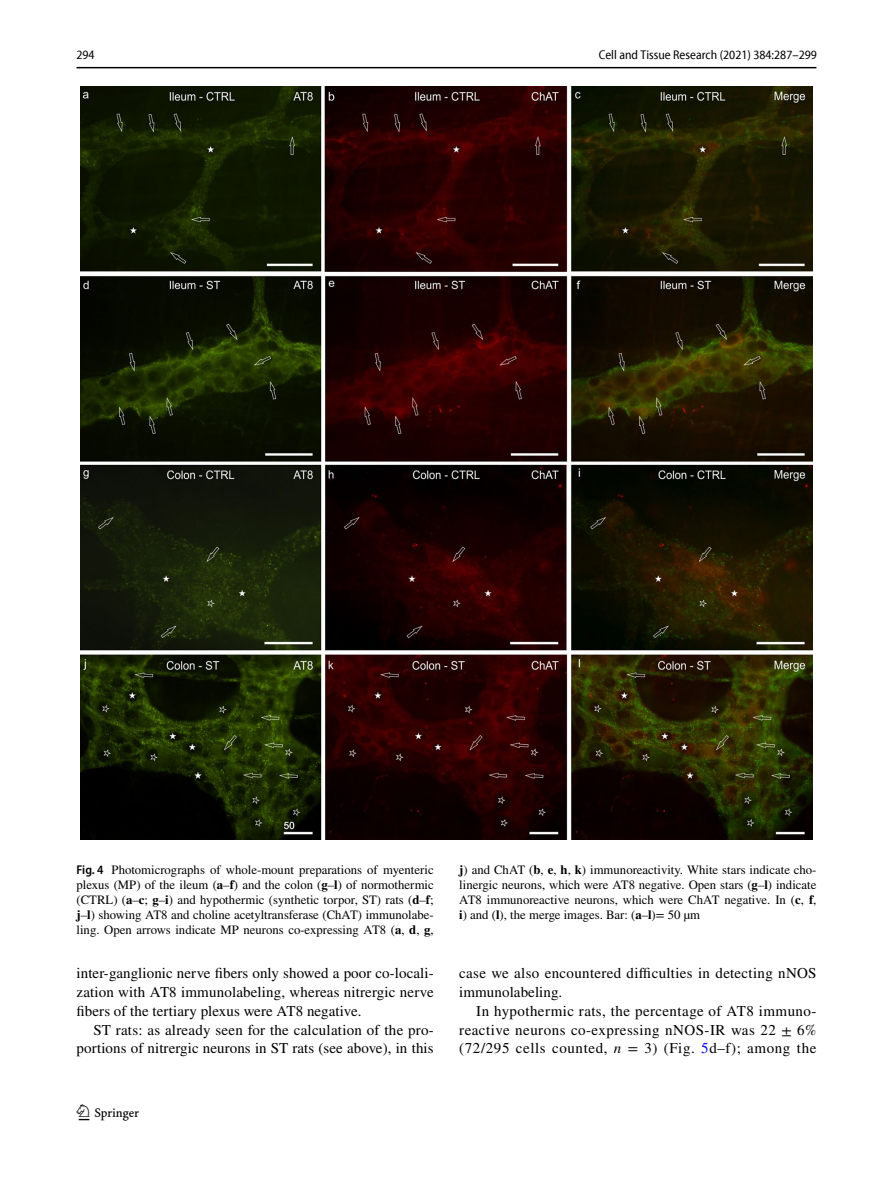
<style>
.page{position:relative;width:893px;height:1187px;background:#fff}
.page>*{position:absolute;margin:0;border:0;box-sizing:border-box;transform-origin:0 0}
.t1{font:22.5px "Springnew Regular 2";color:#000}
.t2{font:15px/18.8px "STIX";letter-spacing:.015em;color:#000;text-align:justify}
.t3{font:12.75px/15px "STIX";color:#000;text-align:justify}
.t4{font:semi-condensed 12.75px "Myriad Pro Unic";color:#000}
.t5{font:12.75px "Myriad Pro Unic Semi Condensed 2";color:#000}
.s1{font-family:"Myriad Pro";font-weight:600;font-stretch:semi-condensed}
.s2{font-weight:700}
.s3{font-style:italic}
.s4{color:#00f}
</style>
<div class="page">
<hr style="left:77px;top:67px;width:739px;height:1px;background:#000">
<img style="left:81px;top:87px;width:731px;height:752px">
<p class="t5" style="left:76px;top:50px;width:20px">294</p>
<p class="t4" style="left:599px;top:50px;width:220px">Cell and Tissue Research (2021) 384:287–299</p>
<p class="t3" style="left:77px;top:863px;width:359px"><span class="s1">Fig. 4</span> Photomicrographs of whole-mount preparations of myenteric plexus (MP) of the ileum (<span class="s2">a</span>–<span class="s2">f</span>) and the colon (<span class="s2">g</span>–<span class="s2">l</span>) of normothermic (CTRL) (<span class="s2">a</span>–<span class="s2">c</span>; <span class="s2">g</span>–<span class="s2">i</span>) and hypothermic (synthetic torpor, ST) rats (<span class="s2">d</span>–<span class="s2">f</span>; <span class="s2">j</span>–<span class="s2">l</span>) showing AT8 and choline acetyltransferase (ChAT) immunolabe&shy;ling. Open arrows indicate MP neurons co-expressing AT8 (<span class="s2">a</span>, <span class="s2">d</span>, <span class="s2">g</span>,</p>
<p class="t3" style="left:459px;top:863px;width:359px"><span class="s2">j</span>) and ChAT (<span class="s2">b</span>, <span class="s2">e</span>, <span class="s2">h</span>, <span class="s2">k</span>) immunoreactivity. White stars indicate cho&shy;linergic neurons, which were AT8 negative. Open stars (<span class="s2">g</span>–<span class="s2">l</span>) indicate AT8 immunoreactive neurons, which were ChAT negative. In (<span class="s2">c</span>, <span class="s2">f</span>, <span class="s2">i</span>) and (<span class="s2">l</span>), the merge images. Bar: (<span class="s2">a</span>–<span class="s2">l</span>)= 50 µm</p>
<p class="t2" style="left:77px;top:964px;width:359px">inter-ganglionic nerve fibers only showed a poor co-locali&shy;zation with AT8 immunolabeling, whereas nitrergic nerve fibers of the tertiary plexus were AT8 negative.</p>
<p class="t2" style="left:77px;top:1021px;width:359px;text-align:right">ST rats: as already seen for the calculation of the pro&shy;portions of nitrergic neurons in ST rats (see above), in this</p>
<h1 class="t1" style="left:79px;top:1104px;width:62px">1 3</h1>
<p class="t2" style="left:459px;top:964px;width:359px">case we also encountered difficulties in detecting nNOS immunolabeling.</p>
<p class="t2" style="left:459px;top:1002px;width:359px;text-indent:17px">In hypothermic rats, the percentage of AT8 immuno&shy;reactive neurons co-expressing nNOS-IR was 22 ± 6% (72/295 cells counted, <span class="s3">n</span> = 3) (Fig. <span class="s4">5</span>d–f); among the</p>
</div>
